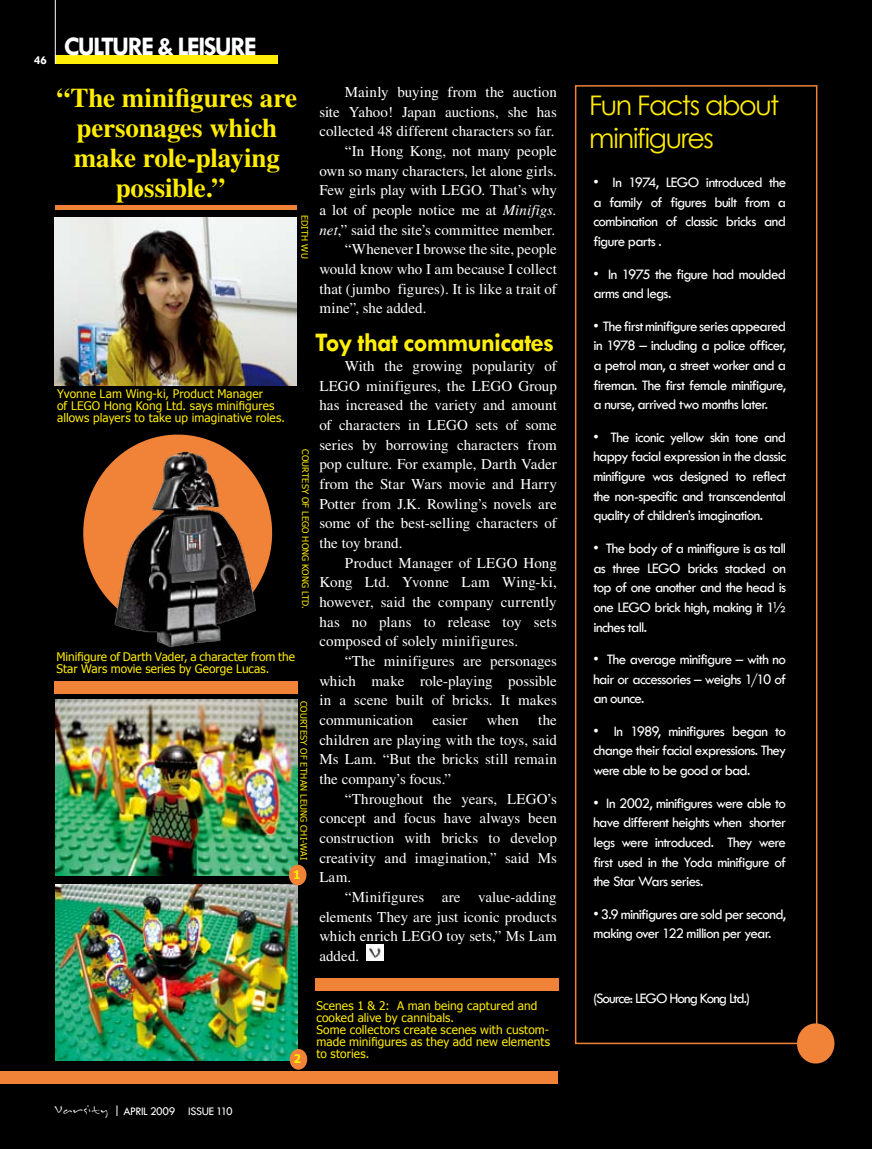
<style>
.page{position:relative;width:872px;height:1149px;background:#fff}
.page>*{position:absolute;margin:0;border:0;box-sizing:border-box;transform-origin:0 0}
.t1{font:700 27px/30px "Times";letter-spacing:-.005em;color:#ffed00;text-align:center}
.t2{font:27px/32.4px "Century Gothic";letter-spacing:-.05em;color:#ffed00}
.t3{font:700 27px "Tw Cen";letter-spacing:-.035em;color:#ffee08}
.t4{font:700 27px "Tw Cen";letter-spacing:-.065em;color:#fff}
.t5{font:15px/19.6px "Times";color:#fff;text-align:justify}
.t6{font:15px/19.6px "Tw Cen";letter-spacing:-.05em;color:#fff;text-align:justify}
.t7{font:12px "Tw Cen";letter-spacing:-.035em;color:#fff}
.t8{font:700 12px "Tw Cen";color:#fff}
.t9{font:11.85px/12px "Tahoma";letter-spacing:.01em;color:#ffed00}
.t10{font:700 11.85px "Tahoma";color:#ffed00}
.t11{font:9px "Tahoma";letter-spacing:.02em;color:#ffed00}
.s1{font-style:italic}
.s2{font-family:"Inkburrow";font-size:15px}
</style>
<div class="page">
<div style="left:0;top:0;width:872px;height:1148px;background:#000"></div>
<div style="left:52px;top:1083px;width:59px;height:41px;background:#000"></div>
<svg style="left:117px;top:1099px;width:62px;height:19px"></svg>
<svg style="left:187px;top:1102px;width:49px;height:16px"></svg>
<div style="left:56px;top:55px;width:222px;height:9px;background:#ffee08"></div>
<svg style="left:30px;top:50px;width:21px;height:18px"></svg>
<hr style="left:55px;top:0;width:1px;height:64px;background:#fff">
<img style="left:55px;top:884px;width:242px;height:175px">
<img style="left:55px;top:699px;width:242px;height:176px">
<svg style="left:83px;top:434px;width:189px;height:197px;background:#6a3a18"></svg>
<img style="left:111px;top:451px;width:148px;height:200px">
<div style="left:575px;top:85px;width:242px;height:958px;border:2px solid #f08337"></div>
<img style="left:55px;top:217px;width:241px;height:168px">
<svg style="left:797px;top:1023px;width:37px;height:40px"></svg>
<div style="left:54px;top:681px;width:243px;height:12px;background:#f08337"></div>
<div style="left:0;top:1071px;width:557px;height:12px;background:#f08337"></div>
<hr style="left:55px;top:205px;width:242px;height:4px;background:#f08337">
<div style="left:315px;top:977px;width:243px;height:13px;background:#f08337"></div>
<svg style="left:289px;top:864px;width:17px;height:21px"></svg>
<svg style="left:290px;top:1048px;width:17px;height:21px"></svg>
<img style="left:367px;top:943px;width:17px;height:17px">
<p class="t8" style="left:34px;top:53px;width:14px">46</p>
<h1 class="t4" style="left:64px;top:31px;width:195px">culture &amp; leisure</h1>
<p class="t5" style="left:345px;top:82px;width:213px">Mainly buying from the auction</p>
<p class="t5" style="left:319px;top:101px;width:239px">site Yahoo! Japan auctions, she has</p>
<p class="t5" style="left:319px;top:121px;width:237px">collected 48 different characters so far.</p>
<p class="t5" style="left:345px;top:141px;width:213px">“In Hong Kong, not many people</p>
<p class="t5" style="left:319px;top:160px;width:239px">own so many characters, let alone girls.</p>
<p class="t5" style="left:319px;top:180px;width:239px">Few girls play with LEGO. That’s why</p>
<p class="t5" style="left:319px;top:200px;width:239px">a lot of people notice me at <span class="s1">Minifigs.</span></p>
<p class="t5" style="left:319px;top:219px;width:237px"><span class="s1">net</span>,” said the site’s committee member.</p>
<p class="t5" style="left:345px;top:239px;width:213px">“Whenever I browse the site, people</p>
<p class="t5" style="left:319px;top:259px;width:239px">would know who I am because I collect</p>
<p class="t5" style="left:319px;top:278px;width:239px">that (jumbo figures). It is like a trait of</p>
<p class="t5" style="left:319px;top:298px;width:109px">mine”, she added.</p>
<h1 class="t3" style="left:315px;top:326px;width:241px">Toy that communicates</h1>
<p class="t5" style="left:319px;top:356px;width:239px;text-indent:26px">With the growing popularity of LEGO minifigures, the LEGO Group has increased the variety and amount of characters in LEGO sets of some series by borrowing characters from pop culture. For example, Darth Vader from the Star Wars movie and Harry Potter from J.K. Rowling’s novels are some of the best-selling characters of the toy brand.</p>
<p class="t5" style="left:319px;top:552px;width:239px;text-indent:26px">Product Manager of LEGO Hong Kong Ltd. Yvonne Lam Wing-ki, however, said the company currently has no plans to release toy sets composed of solely minifigures.</p>
<p class="t5" style="left:319px;top:650px;width:239px;text-indent:26px">“The minifigures are personages which make role-playing possible in a scene built of bricks. It makes communication</p>
<h1 class="t1" style="left:57px;top:82px;width:242px">“The minifigures are personages which make role-playing possible.”</h1>
<p class="t11" style="left:311px;top:215px;width:45px;rotate:90deg">Edith Wu</p>
<p class="t9" style="left:57px;top:387px;width:229px">Yvonne Lam Wing-ki, Product Manager<br>of LEGO Hong Kong Ltd. says minifigures allows players to take up imaginative roles.</p>
<p class="t11" style="left:311px;top:449px;width:161px;rotate:90deg">Courtesy of LEGO Hong kong Ltd.</p>
<p class="t9" style="left:57px;top:649px;width:240px">Minifigure of Darth Vader, a character from the<br>Star Wars movie series by George Lucas.</p>
<p class="t11" style="left:310px;top:700px;width:161px;rotate:90deg">Courtesy of Ethan Leung Chi-wai</p>
<p class="t5" style="left:319px;top:709px;width:239px;text-indent:219px">the children are playing with the toys, said Ms Lam. “But the bricks still remain the company’s focus.”</p>
<p class="t5" style="left:319px;top:788px;width:239px;text-indent:26px">“Throughout the years, LEGO’s concept and focus have always been construction with bricks to develop creativity and imagination,” said Ms Lam.</p>
<p class="t5" style="left:319px;top:886px;width:239px;text-indent:26px">“Minifigures are value-adding elements They are just iconic products which enrich LEGO toy sets,” Ms Lam added.</p>
<p class="t5" style="left:432px;top:709px;width:36px">easier</p>
<p class="t5" style="left:487px;top:709px;width:34px">when</p>
<p class="t10" style="left:293px;top:866px;width:9px">1</p>
<p class="t10" style="left:294px;top:1049px;width:9px">2</p>
<p class="t9" style="left:316px;top:998px;width:235px">Scenes 1 &amp; 2: A man being captured and cooked alive by cannibals.<br>Some collectors create scenes with custom&shy;made minifigures as they add new elements to stories.</p>
<p class="t7" style="left:55px;top:1103px;width:179px"><span class="s2">Varsity</span> APRIL 2009 ISSUE 110</p>
<h1 class="t2" style="left:589px;top:89px;width:192px">Fun Facts about minifigures</h1>
<p class="t6" style="left:593px;top:172px;width:194px">• In 1974, LEGO introduced the a family of figures built from a combination of classic bricks and figure parts .</p>
<p class="t6" style="left:593px;top:264px;width:194px">• In 1975 the figure had moulded arms and legs.</p>
<p class="t6" style="left:593px;top:316px;width:194px">• The first minifigure series appeared in 1978 – including a police officer, a petrol man, a street worker and a fireman. The first female minifigure, a nurse, arrived two months later.</p>
<p class="t6" style="left:593px;top:427px;width:194px">• The iconic yellow skin tone and happy facial expression in the classic minifigure was designed to reflect the non-specific and transcendental quality of children’s imagination.</p>
<p class="t6" style="left:593px;top:538px;width:194px">• The body of a minifigure is as tall as three LEGO bricks stacked on top of one another and the head is one LEGO brick high, making it 1½ inches tall.</p>
<p class="t6" style="left:593px;top:649px;width:194px">• The average minifigure – with no hair or accessories – weighs 1/10 of an ounce.</p>
<p class="t6" style="left:593px;top:721px;width:194px">• In 1989, minifigures began to change their facial expressions. They were able to be good or bad.</p>
<p class="t6" style="left:593px;top:792px;width:194px">• In 2002, minifigures were able to have different heights when shorter legs were introduced. They were first used in the Yoda minifigure of the Star Wars series.</p>
<p class="t6" style="left:593px;top:903px;width:194px">• 3.9 minifigures are sold per second, making over 122 million per year.</p>
<p class="t6" style="left:593px;top:988px;width:158px">(Source: LEGO Hong Kong Ltd.)</p>
</div>
